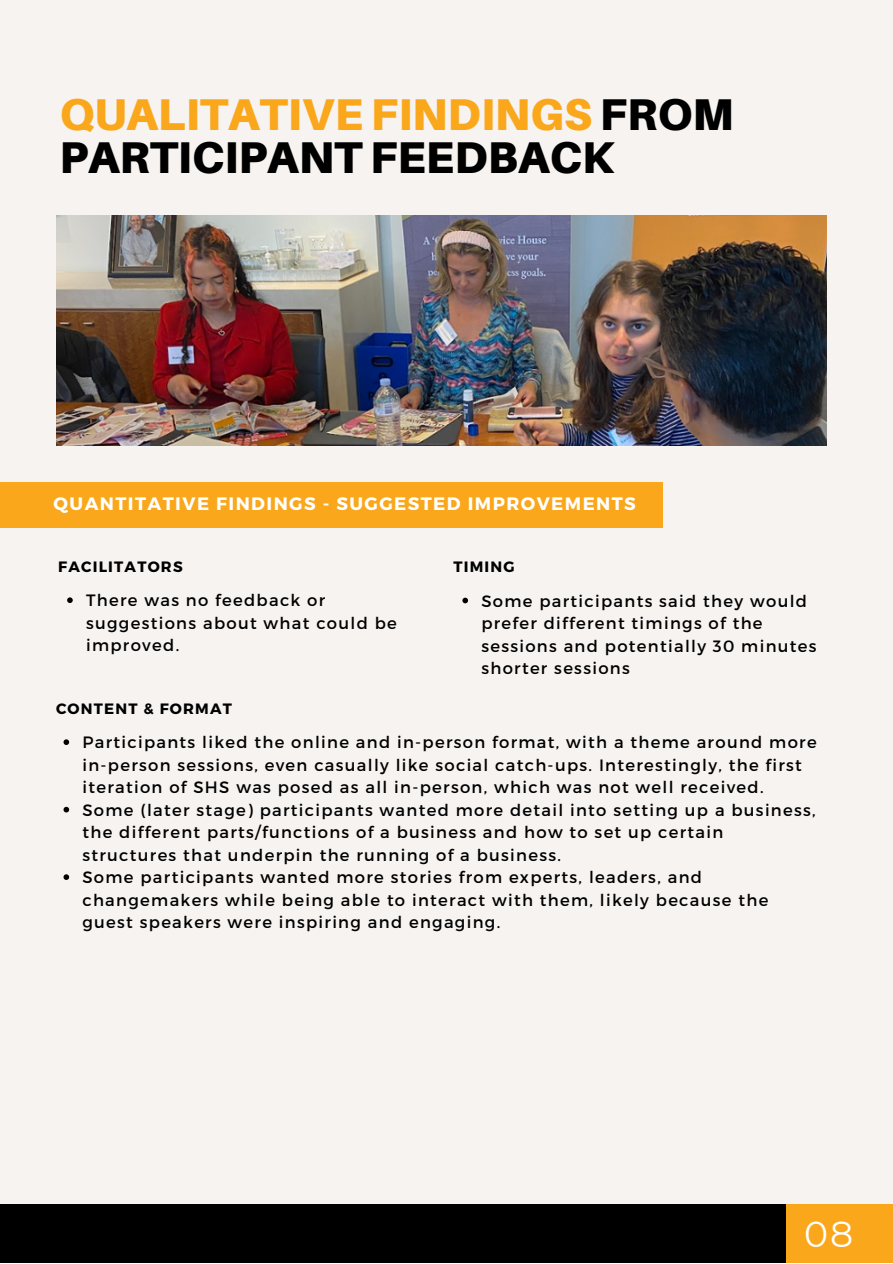
<style>
.page{position:relative;width:893px;height:1264px;background:#fff}
.page>*{position:absolute;margin:0;border:0;box-sizing:border-box;transform-origin:0 0}
.t1{font:900 44.55px/42.8px "Aileron";color:#000}
.t2{font:36.15px "Montserrat";color:#fff}
.t3{font:700 18px "Montserrat";letter-spacing:.08em;color:#fff}
.t4{font:16.35px/22.5px "Montserrat";letter-spacing:.08em;color:#000}
.t5{font:700 15px "Montserrat";letter-spacing:.08em;color:#000}
.s1{color:#faa71b}
</style>
<div class="page">
<div style="left:0;top:0;width:892px;height:1262px;background:#f6f3f1"></div>
<svg style="left:67px;top:597px;width:6px;height:6px"></svg>
<svg style="left:462px;top:597px;width:6px;height:6px"></svg>
<div style="left:0;top:482px;width:662px;height:45px;background:#faa71b"></div>
<svg style="left:63px;top:739px;width:6px;height:6px"></svg>
<svg style="left:63px;top:806px;width:6px;height:6px"></svg>
<svg style="left:63px;top:874px;width:6px;height:6px"></svg>
<img style="left:56px;top:215px;width:770px;height:231px">
<div style="left:748px;top:1203px;width:144px;height:59px;background:#faa71b"></div>
<div style="left:0;top:1203px;width:785px;height:59px;background:#000"></div>
<h1 class="t1" style="left:59px;top:92px;width:675px"><span class="s1">QUALITATIVE FINDINGS</span> FROM<br>PARTICIPANT FEEDBACK</h1>
<p class="t3" style="left:54px;top:492px;width:583px">QUANTITATIVE FINDINGS - SUGGESTED IMPROVEMENTS</p>
<p class="t5" style="left:58px;top:557px;width:126px">FACILITATORS</p>
<p class="t4" style="left:86px;top:588px;width:312px">There was no feedback or suggestions about what could be improved.</p>
<p class="t5" style="left:453px;top:557px;width:63px">TIMING</p>
<p class="t4" style="left:481px;top:589px;width:337px">Some participants said they would prefer different timings of the sessions and potentially 30 minutes shorter sessions</p>
<p class="t5" style="left:56px;top:699px;width:177px">CONTENT &amp; FORMAT</p>
<p class="t4" style="left:82px;top:730px;width:735px">Participants liked the online and in-person format, with a theme around more in-person sessions, even casually like social catch-ups. Interestingly, the first iteration of SHS was posed as all in-person, which was not well received.<br>Some (later stage) participants wanted more detail into setting up a business, the different parts/functions of a business and how to set up certain structures that underpin the running of a business.<br>Some participants wanted more stories from experts, leaders, and changemakers while being able to interact with them, likely because the guest speakers were inspiring and engaging.</p>
<h2 class="t2" style="left:804px;top:1212px;width:51px">08</h2>
</div>
